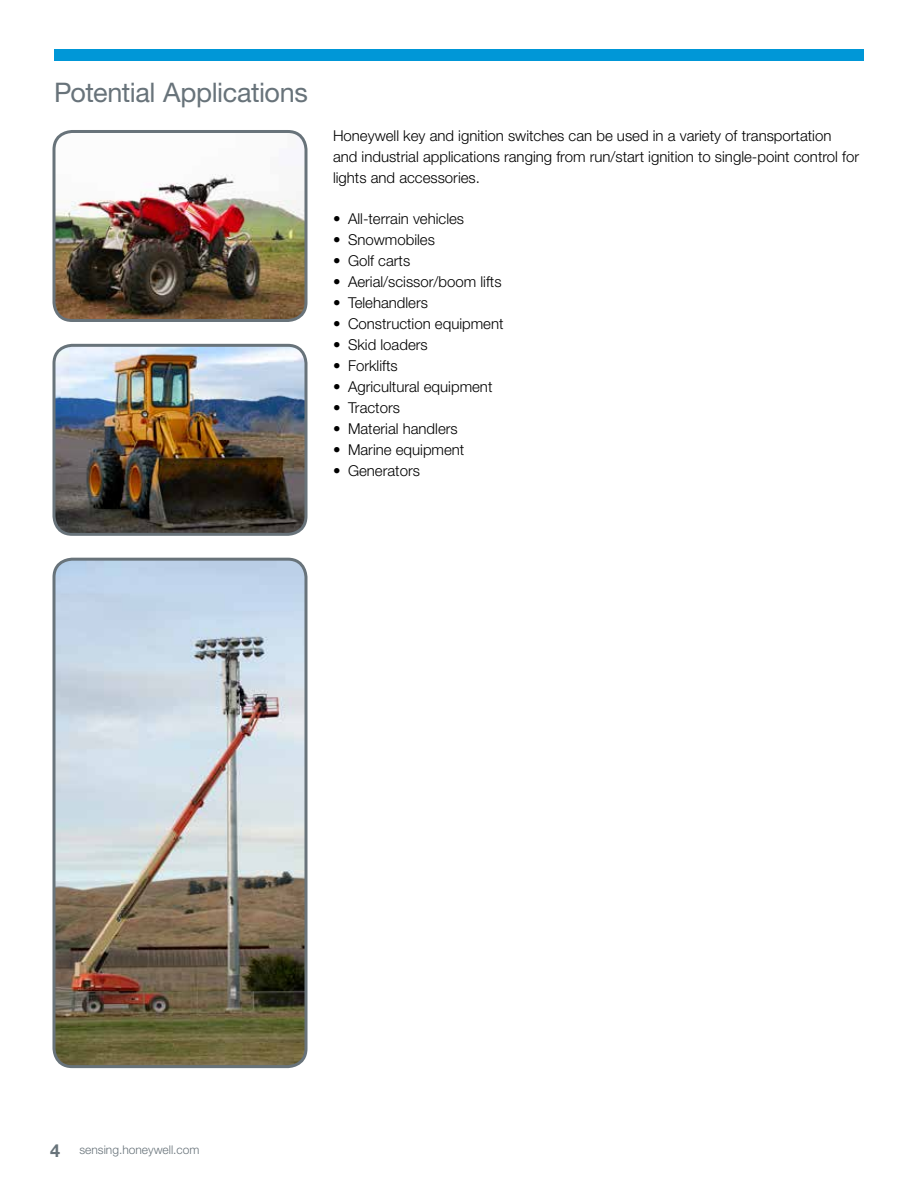
<style>
.page{position:relative;width:918px;height:1188px;background:#fff}
.page>*{position:absolute;margin:0;border:0;box-sizing:border-box;transform-origin:0 0}
.t1{font:27px "Helvetica Neue LT Std";letter-spacing:-.015em;color:#68737a}
.t2{font:300 15px/21px "Helvetica Neue LT Std";color:#000}
.t3{font:300 12px "Helvetica Neue LT Std";color:#68737a}
.s1{font-weight:700;font-size:18px}
</style>
<div class="page">
<img style="left:54px;top:131px;width:250px;height:189px">
<div style="left:53px;top:130px;width:255px;height:192px;border:3px solid #68737a;border-radius:18px"></div>
<img style="left:54px;top:345px;width:250px;height:189px">
<div style="left:53px;top:344px;width:255px;height:192px;border:3px solid #68737a;border-radius:18px"></div>
<img style="left:54px;top:559px;width:250px;height:508px">
<div style="left:53px;top:558px;width:255px;height:510px;border:3px solid #68737a;border-radius:18px"></div>
<div style="left:54px;top:49px;width:810px;height:12px;background:#0097d7"></div>
<h1 class="t1" style="left:54px;top:76px;width:255px">Potential Applications</h1>
<p class="t2" style="left:333px;top:125px;width:528px">Honeywell key and ignition switches can be used in a variety of transportation and industrial applications ranging from run/start ignition to single-point control for lights and accessories.</p>
<p class="t2" style="left:333px;top:208px;width:133px">• All-terrain vehicles</p>
<p class="t2" style="left:333px;top:229px;width:103px">• Snowmobiles</p>
<p class="t2" style="left:333px;top:250px;width:79px">• Golf carts</p>
<p class="t2" style="left:333px;top:271px;width:170px">• Aerial/scissor/boom lifts</p>
<p class="t2" style="left:333px;top:292px;width:97px">• Telehandlers</p>
<p class="t2" style="left:333px;top:313px;width:172px">• Construction equipment</p>
<p class="t2" style="left:333px;top:334px;width:96px">• Skid loaders</p>
<p class="t2" style="left:333px;top:355px;width:66px">• Forklifts</p>
<p class="t2" style="left:333px;top:376px;width:161px">• Agricultural equipment</p>
<p class="t2" style="left:333px;top:397px;width:68px">• Tractors</p>
<p class="t2" style="left:333px;top:418px;width:126px">• Material handlers</p>
<p class="t2" style="left:333px;top:439px;width:133px">• Marine equipment</p>
<p class="t2" style="left:333px;top:460px;width:88px">• Generators</p>
<p class="t3" style="left:50px;top:1143px;width:151px"><span class="s1">4</span> sensing.honeywell.com</p>
</div>
